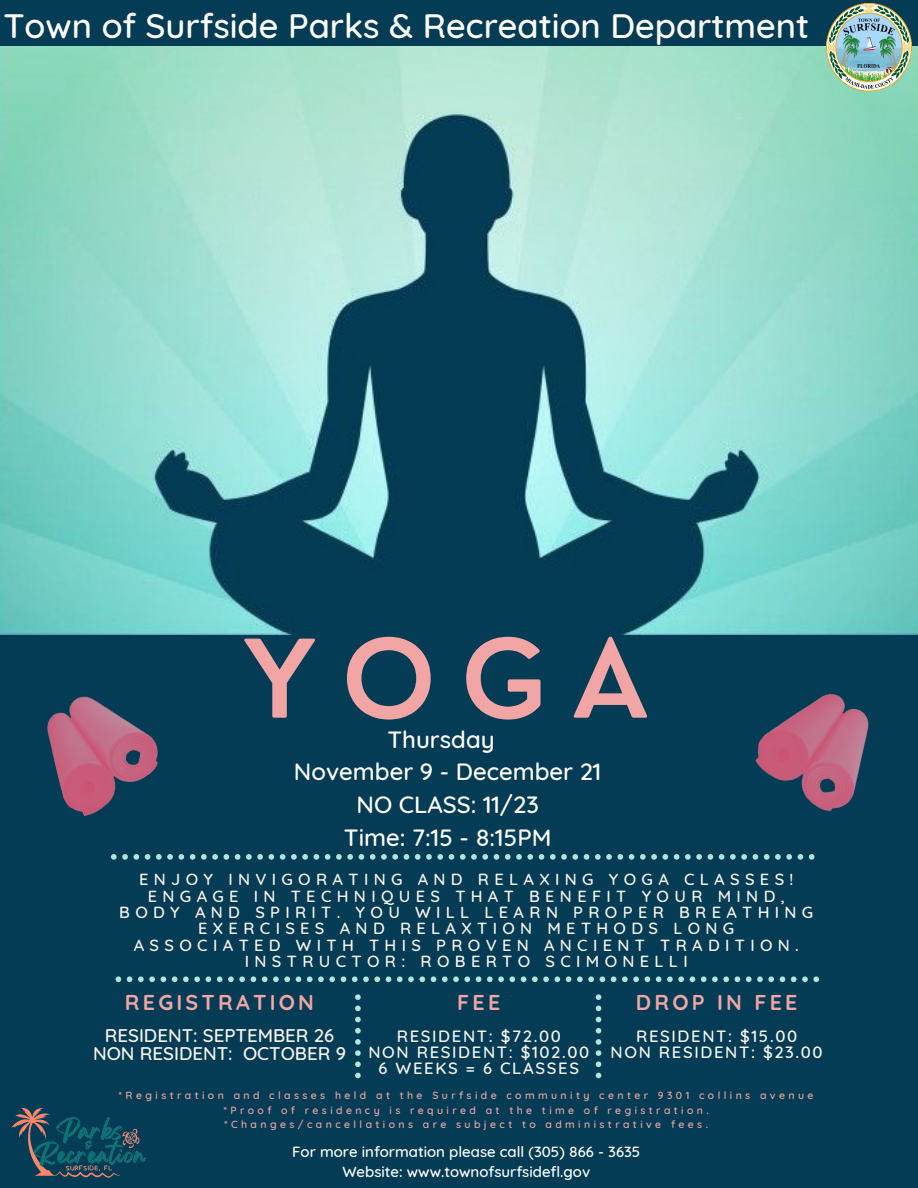
<style>
.page{position:relative;width:918px;height:1188px;background:#043c55}
.page>*{position:absolute;margin:0;border:0;box-sizing:border-box;transform-origin:0 0}
.t1{font:600 105.45px "Nourd";color:#f2a5a5}
.t2{font:500 34.5px "Quicksand";color:#fff}
.t3{font:500 24px "Quicksand";color:#fff}
.t4{font:700 21.45px "Quicksand";letter-spacing:.15em;color:#f2a5a5}
.t5{font:500 18.75px "Quicksand";color:#fbf6f2}
.t6{font:500 16.65px "Quicksand";letter-spacing:.1em;color:#fbf6f2}
.t7{font:500 16.5px/16.4px "Quicksand";letter-spacing:.325em;color:#fbf6f2;text-align:center}
.t8{font:500 15px "Quicksand";color:#fff}
.t9{font:500 10.5px "Quicksand";letter-spacing:.325em;color:#f2a5a5}
</style>
<div class="page">
<img style="left:0;top:46px;width:918px;height:588px">
<svg style="left:111px;top:854px;width:703px;height:6px"></svg>
<svg style="left:116px;top:976px;width:703px;height:6px"></svg>
<svg style="left:596px;top:994px;width:5px;height:84px"></svg>
<img style="left:12px;top:1108px;width:133px;height:70px">
<img style="left:826px;top:4px;width:86px;height:87px">
<img style="left:755px;top:693px;width:114px;height:119px">
<img style="left:47px;top:696px;width:111px;height:120px">
<svg style="left:355px;top:994px;width:6px;height:84px"></svg>
<p class="t2" style="left:3px;top:4px;width:807px">Town of Surfside Parks &amp; Recreation Department</p>
<p class="t1" style="left:243px;top:612px;width:407px">Y O G A</p>
<p class="t3" style="left:387px;top:724px;width:109px">Thursday</p>
<p class="t3" style="left:294px;top:756px;width:309px">November 9 - December 21</p>
<p class="t3" style="left:356px;top:789px;width:184px">NO CLASS: 11/23</p>
<p class="t3" style="left:344px;top:822px;width:209px">Time: 7:15 - 8:15PM</p>
<p class="t7" style="left:119px;top:871px;width:696px">ENJOY INVIGORATING AND RELAXING YOGA CLASSES!<br>ENGAGE IN TECHNIQUES THAT BENEFIT YOUR MIND, BODY AND SPIRIT. YOU WILL LEARN PROPER BREATHING EXERCISES AND RELAXTION METHODS LONG<br>ASSOCIATED WITH THIS PROVEN ANCIENT TRADITION.</p>
<p class="t7" style="left:245px;top:953px;width:444px">INSTRUCTOR: ROBERTO SCIMONELLI</p>
<p class="t4" style="left:125px;top:988px;width:191px">REGISTRATION</p>
<p class="t5" style="left:105px;top:1023px;width:231px">RESIDENT: SEPTEMBER 26</p>
<p class="t5" style="left:93px;top:1041px;width:254px">NON RESIDENT: OCTOBER 9</p>
<p class="t4" style="left:636px;top:988px;width:163px">DROP IN FEE</p>
<p class="t6" style="left:636px;top:1026px;width:163px">RESIDENT: $15.00</p>
<p class="t6" style="left:611px;top:1041px;width:214px">NON RESIDENT: $23.00</p>
<p class="t4" style="left:457px;top:988px;width:45px">FEE</p>
<p class="t6" style="left:397px;top:1026px;width:166px">RESIDENT: $72.00</p>
<p class="t6" style="left:368px;top:1041px;width:222px">NON RESIDENT: $102.00</p>
<p class="t6" style="left:379px;top:1057px;width:202px">6 WEEKS = 6 CLASSES</p>
<p class="t9" style="left:119px;top:1089px;width:696px">*Registration and classes held at the Surfside community center 9301 collins avenue</p>
<p class="t9" style="left:223px;top:1103px;width:487px">*Proof of residency is required at the time of registration.</p>
<p class="t9" style="left:224px;top:1118px;width:486px">*Changes/cancellations are subject to administrative fees.</p>
<p class="t8" style="left:292px;top:1142px;width:350px">For more information please call (305) 866 - 3635</p>
<p class="t8" style="left:342px;top:1162px;width:249px">Website: www.townofsurfsidefl.gov</p>
</div>
